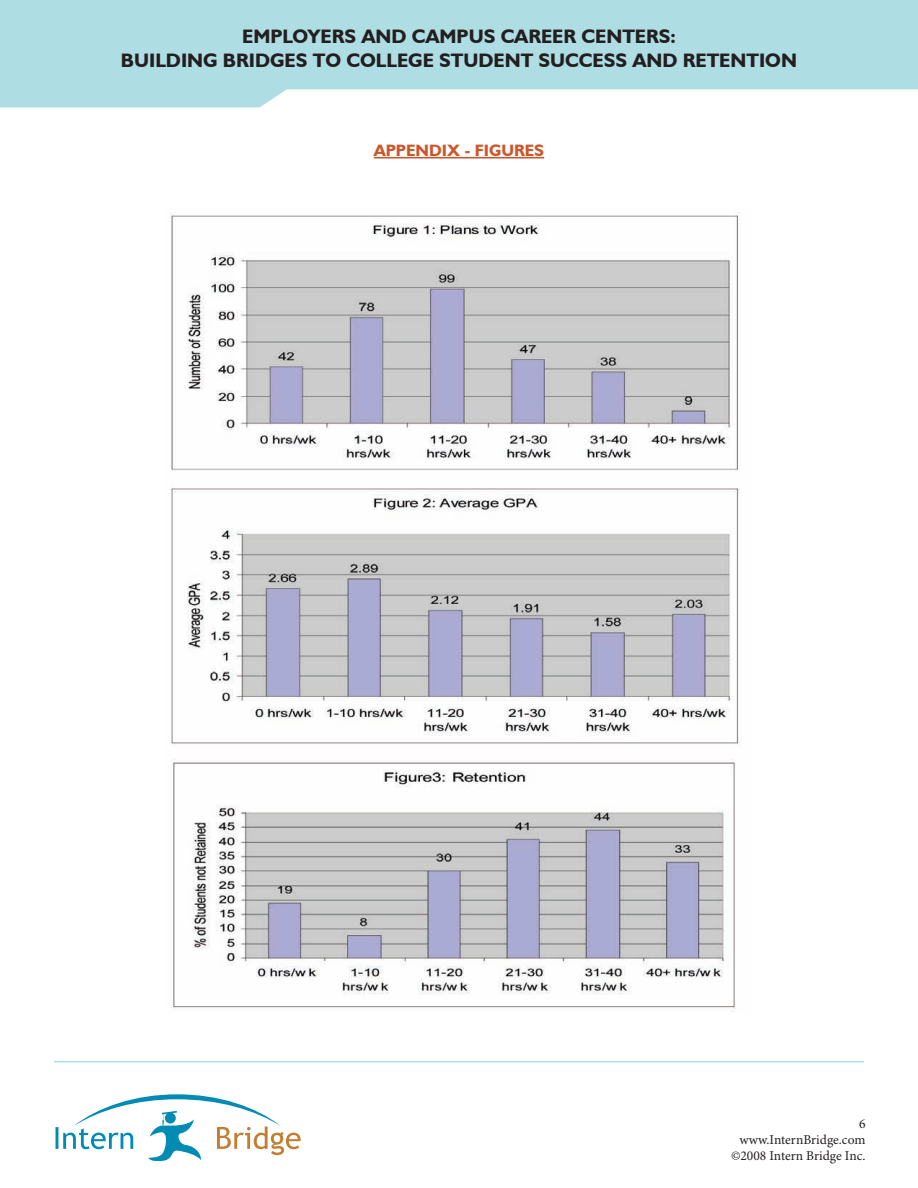
<style>
.page{position:relative;width:918px;height:1188px;background:#fff}
.page>*{position:absolute;margin:0;border:0;box-sizing:border-box;transform-origin:0 0}
.t1{font:700 19.5px/23.4px "Humanist 521 BT";color:#231f20;text-align:center}
.t2{font:700 16.5px "Humanist 521 BT";color:#cb572b}
.t3{font:13.5px/16.2px "Minion Pro";color:#231f20;text-align:right}
</style>
<div class="page">
<svg style="left:0;top:0;width:918px;height:107px;background:#b7e1e7"></svg>
<svg style="left:56px;top:1094px;width:244px;height:67px"></svg>
<hr style="left:54px;top:1061px;width:810px;height:1px;background:#aedee4">
<hr style="left:374px;top:157px;width:170px;height:1px;background:#cb572b">
<img style="left:170px;top:213px;width:571px;height:799px">
<p class="t1" style="left:121px;top:25px;width:678px">EMPLOYERS AND CAMPUS CAREER CENTERS:<br>BUILDING BRIDGES TO COLLEGE STUDENT SUCCESS AND RETENTION</p>
<p class="t2" style="left:374px;top:140px;width:172px">APPENDIX - FIGURES</p>
<p class="t3" style="left:731px;top:1116px;width:136px">6 www.InternBridge.com ©2008 Intern Bridge Inc.</p>
</div>
